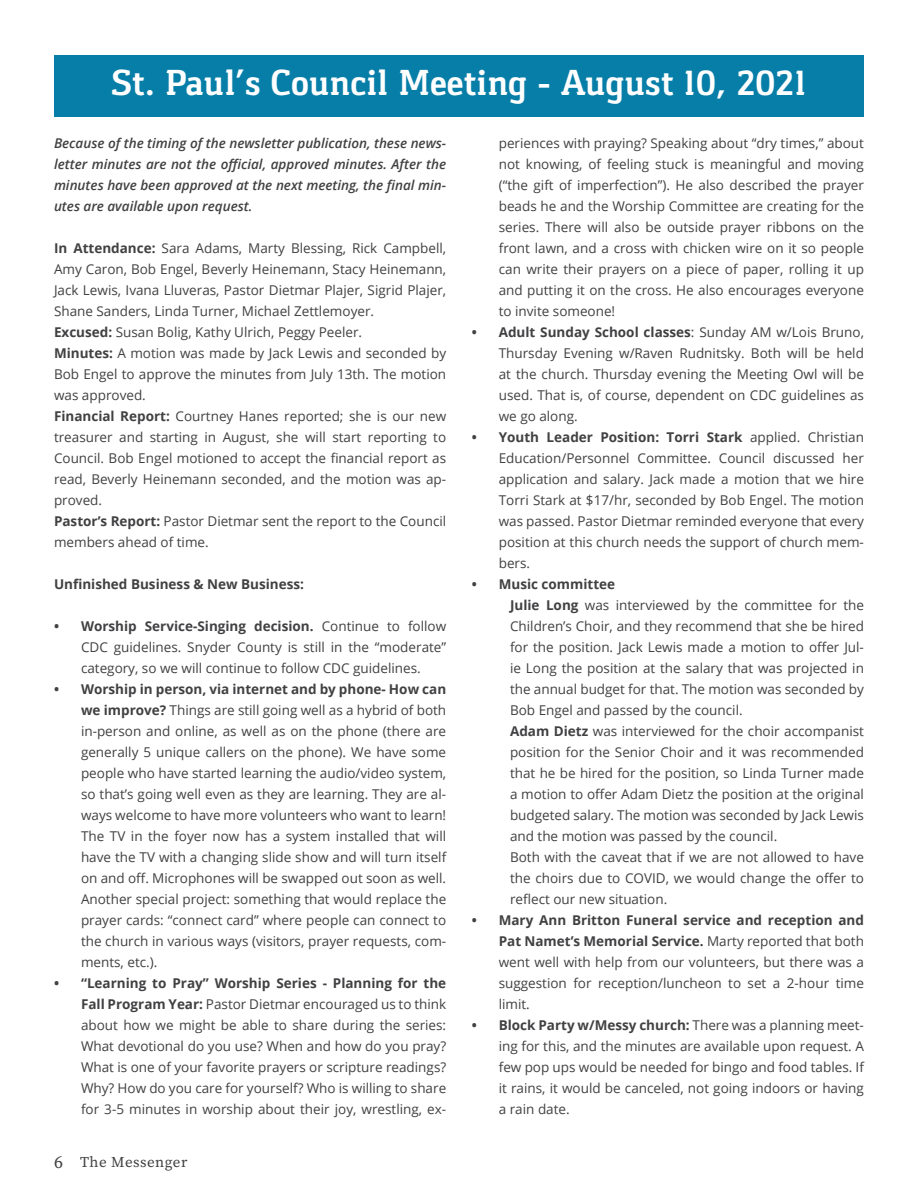
<style>
.page{position:relative;width:918px;height:1188px;background:#fff}
.page>*{position:absolute;margin:0;border:0;box-sizing:border-box;transform-origin:0 0}
.t1{font:700 37.5px "Gaspar";color:#fff}
.t2{font:15px "Source Serif Pro";letter-spacing:.03em;color:#414042}
.t3{font:13.5px/21px "Open Sans";color:#414042;text-align:justify}
.t4{font:italic 600 13.5px/21px "Open Sans";color:#414042;text-align:justify}
.t5{font:700 13.5px "Open Sans";color:#414042}
.s1{font-weight:700}
.s2{font-size:18px}
</style>
<div class="page">
<div style="left:54px;top:55px;width:810px;height:62px;background:#077ea8"></div>
<h1 class="t1" style="left:111px;top:61px;width:697px">St. Paul’s Council Meeting - August 10, 2021</h1>
<p class="t4" style="left:54px;top:132px;width:394px">Because of the timing of the newsletter publication, these news&shy;letter minutes are not the official, approved minutes. After the minutes have been approved at the next meeting, the final min&shy;utes are available upon request.</p>
<p class="t3" style="left:54px;top:237px;width:394px;text-align:left"><span class="s1">In Attendance:</span> Sara Adams, Marty Blessing, Rick Campbell, Amy Caron, Bob Engel, Beverly Heinemann, Stacy Heinemann, Jack Lewis, Ivana Lluveras, Pastor Dietmar Plajer, Sigrid Plajer, Shane Sanders, Linda Turner, Michael Zettlemoyer.<br><span class="s1">Excused:</span> Susan Bolig, Kathy Ulrich, Peggy Peeler.<br><span class="s1">Minutes:</span> A motion was made by Jack Lewis and seconded by Bob Engel to approve the minutes from July 13th. The motion was approved.<br><span class="s1">Financial Report:</span> Courtney Hanes reported; she is our new treasurer and starting in August, she will start reporting to Council. Bob Engel motioned to accept the financial report as read, Beverly Heinemann seconded, and the motion was ap&shy;proved.<br><span class="s1">Pastor’s Report:</span> Pastor Dietmar sent the report to the Council members ahead of time.</p>
<p class="t5" style="left:54px;top:574px;width:252px">Unfinished Business &amp; New Business:</p>
<p class="t3" style="left:81px;top:615px;width:367px;text-indent:-27px"><span class="s1">• Worship Service-Singing decision.</span> Continue to follow CDC guidelines. Snyder County is still in the “moderate” category, so we will continue to follow CDC guidelines.</p>
<p class="t3" style="left:81px;top:678px;width:367px;text-indent:-27px"><span class="s1">• Worship in person, via internet and by phone- How can we improve?</span> Things are still going well as a hybrid of both in-person and online, as well as on the phone (there are generally 5 unique callers on the phone). We have some people who have started learning the audio/video system, so that’s going well even as they are learning. They are al&shy;ways welcome to have more volunteers who want to learn!<br>The TV in the foyer now has a system installed that will have the TV with a changing slide show and will turn itself on and off. Microphones will be swapped out soon as well.<br>Another special project: something that would replace the prayer cards: “connect card” where people can connect to the church in various ways (visitors, prayer requests, com&shy;ments, etc.).</p>
<p class="t3" style="left:81px;top:972px;width:367px;text-indent:-27px"><span class="s1">• “Learning to Pray” Worship Series - Planning for the Fall Program Year:</span> Pastor Dietmar encouraged us to think about how we might be able to share during the series:<br>What devotional do you use? When and how do you pray?<br>What is one of your favorite prayers or scripture readings?<br>Why? How do you care for yourself? Who is willing to share for 3-5 minutes in worship about their joy, wrestling, ex-</p>
<p class="t2" style="left:54px;top:1152px;width:135px"><span class="s2">6</span> The Messenger</p>
<p class="t3" style="left:499px;top:132px;width:367px">periences with praying? Speaking about “dry times,” about not knowing, of feeling stuck is meaningful and moving (“the gift of imperfection”). He also described the prayer beads he and the Worship Committee are creating for the series. There will also be outside prayer ribbons on the front lawn, and a cross with chicken wire on it so people can write their prayers on a piece of paper, rolling it up and putting it on the cross. He also encourages everyone to invite someone!</p>
<p class="t3" style="left:499px;top:321px;width:367px;text-indent:-27px"><span class="s1">• Adult Sunday School classes</span>: Sunday AM w/Lois Bruno, Thursday Evening w/Raven Rudnitsky. Both will be held at the church. Thursday evening the Meeting Owl will be used. That is, of course, dependent on CDC guidelines as we go along.</p>
<p class="t3" style="left:499px;top:426px;width:367px;text-indent:-27px"><span class="s1">• Youth Leader Position: Torri Stark</span> applied. Christian Education/Personnel Committee. Council discussed her application and salary. Jack made a motion that we hire Torri Stark at $17/hr, seconded by Bob Engel. The motion was passed. Pastor Dietmar reminded everyone that every position at this church needs the support of church mem&shy;bers.</p>
<p class="t3" style="left:510px;top:573px;width:355px;text-align:left;text-indent:-38px"><span class="s1">• Music committee<br>Julie Long</span> was interviewed by the committee for the Children’s Choir, and they recommend that she be hired for the position. Jack Lewis made a motion to offer Jul&shy;ie Long the position at the salary that was projected in the annual budget for that. The motion was seconded by Bob Engel and passed by the council.<br><span class="s1">Adam Dietz</span> was interviewed for the choir accompanist position for the Senior Choir and it was recommended that he be hired for the position, so Linda Turner made a motion to offer Adam Dietz the position at the original budgeted salary. The motion was seconded by Jack Lewis and the motion was passed by the council.<br>Both with the caveat that if we are not allowed to have the choirs due to COVID, we would change the offer to reflect our new situation.</p>
<p class="t3" style="left:499px;top:910px;width:367px;text-indent:-27px"><span class="s1">• Mary Ann Britton Funeral service and reception and Pat Namet’s Memorial Service.</span> Marty reported that both went well with help from our volunteers, but there was a suggestion for reception/luncheon to set a 2-hour time limit.</p>
<p class="t3" style="left:499px;top:1015px;width:367px;text-indent:-27px"><span class="s1">• Block Party w/Messy church:</span> There was a planning meet&shy;ing for this, and the minutes are available upon request. A few pop ups would be needed for bingo and food tables. If it rains, it would be canceled, not going indoors or having a rain date.</p>
</div>
